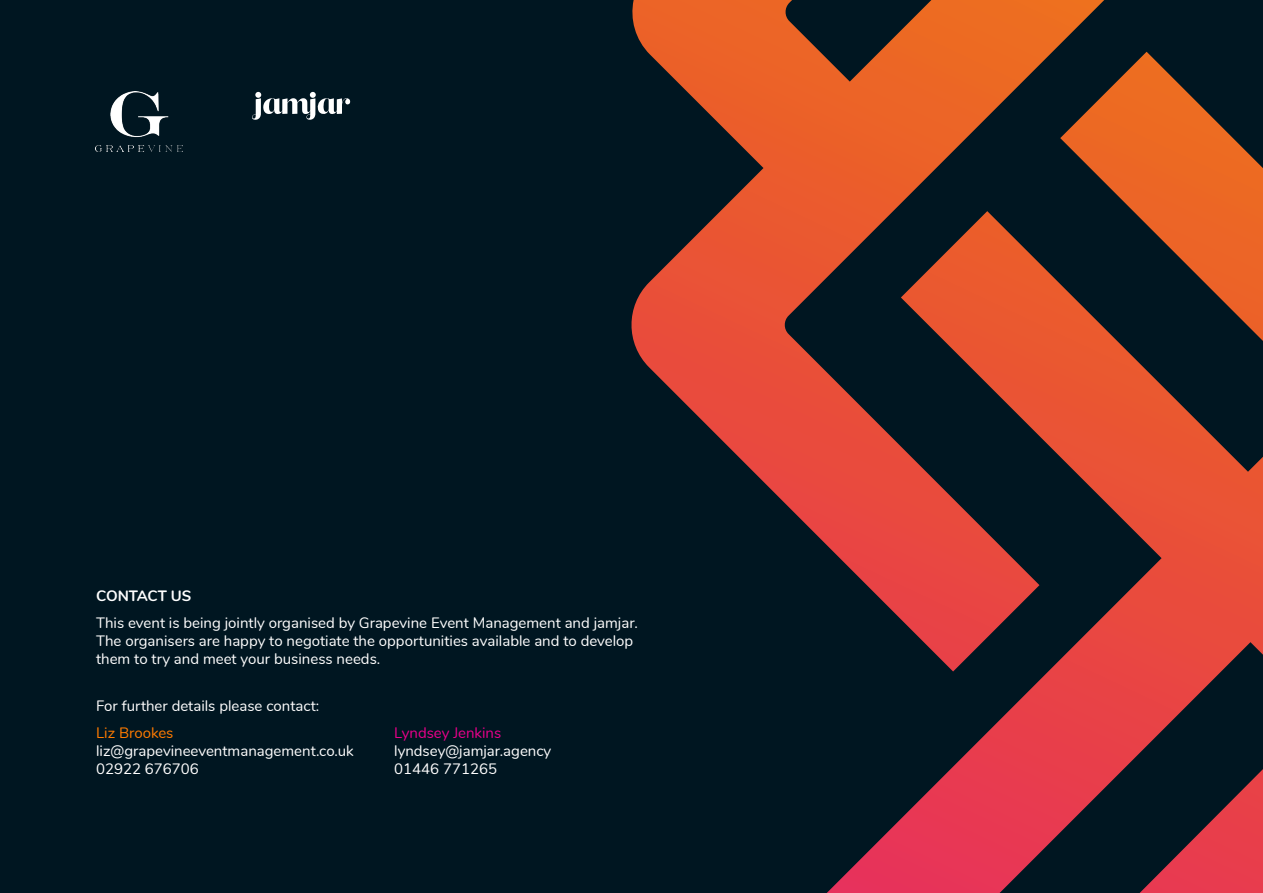
<style>
.page{position:relative;width:1263px;height:893px;background:#001621}
.page>*{position:absolute;margin:0;border:0;box-sizing:border-box;transform-origin:0 0}
.t1{font:15px/18px "Nunito";color:#fff}
.t2{font:15px "Nunito";color:#ea008b}
.t3{font:15px "Nunito";color:#ff7b00}
.t4{font:700 15px "Nunito";letter-spacing:-.01em;color:#fff}
</style>
<div class="page">
<svg style="left:631px;top:0;width:473px;height:546px"></svg>
<svg style="left:827px;top:52px;width:436px;height:841px"></svg>
<img style="left:96px;top:92px;width:86px;height:60px">
<svg style="left:252px;top:92px;width:98px;height:28px"></svg>
<p class="t4" style="left:96px;top:585px;width:97px">CONTACT US</p>
<p class="t1" style="left:96px;top:613px;width:543px">This event is being jointly organised by Grapevine Event Management and jamjar.<br>The organisers are happy to negotiate the opportunities available and to develop them to try and meet your business needs.</p>
<p class="t1" style="left:96px;top:696px;width:225px">For further details please contact:</p>
<p class="t3" style="left:96px;top:721px;width:79px">Liz Brookes</p>
<p class="t1" style="left:96px;top:741px;width:259px">liz@grapevineeventmanagement.co.uk<br>02922 676706</p>
<p class="t2" style="left:394px;top:721px;width:109px">Lyndsey Jenkins</p>
<p class="t1" style="left:394px;top:741px;width:159px">lyndsey@jamjar.agency<br>01446 771265</p>
</div>
